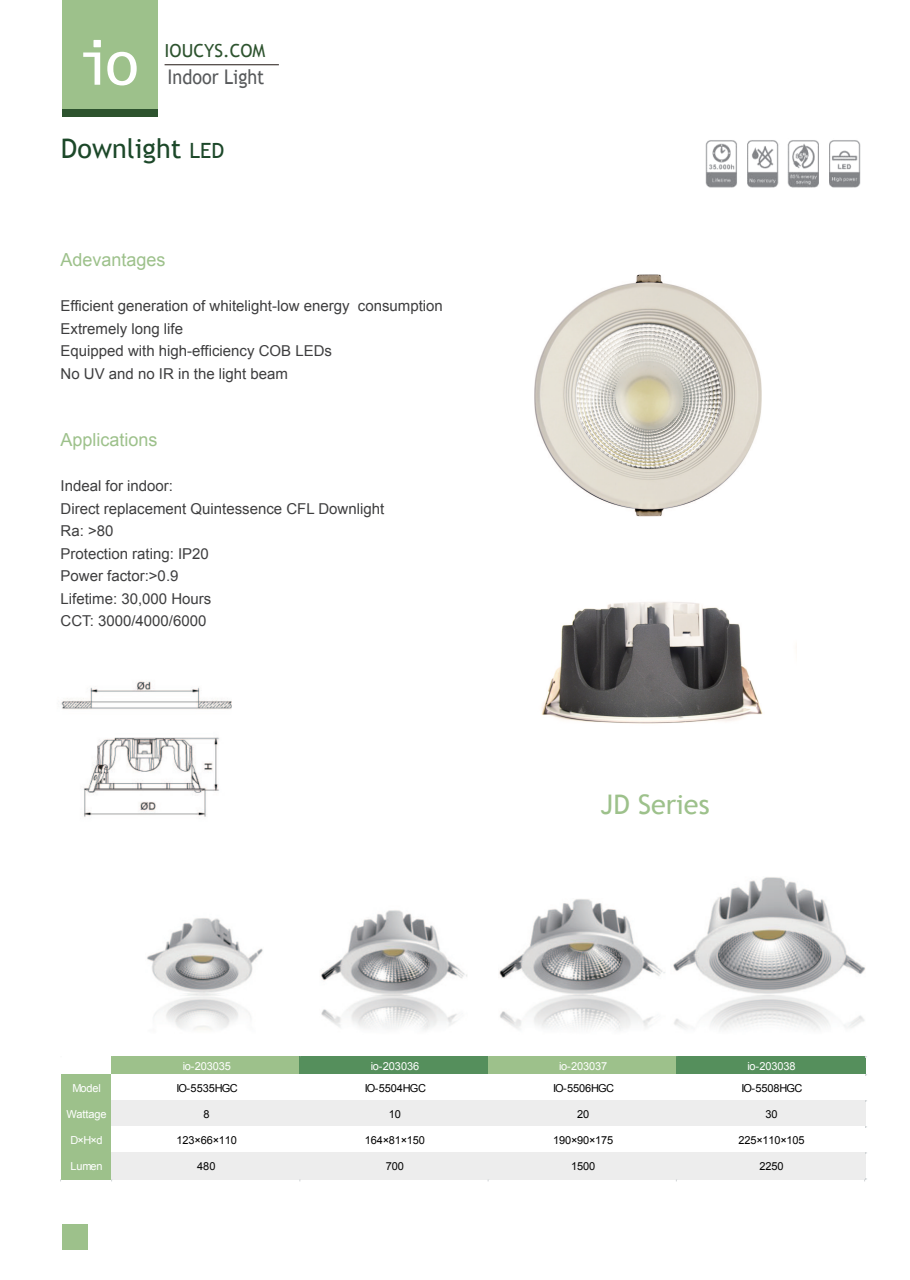
<style>
.page{position:relative;width:910px;height:1280px;background:#fff}
.page>*{position:absolute;margin:0;border:0;box-sizing:border-box;transform-origin:0 0}
.t1{font:27px "Trebuchet MS";color:#1c4829}
.t2{font:27px "Trebuchet MS";color:#9dc18b}
.t3{font:20.1px "Trebuchet MS";color:#57595b;scale:.89 1}
.t4{font:18px "Arial";color:#9dc18b}
.t5{font:18px "Trebuchet MS";color:#2d532e}
.t6{font:15px/22.5px "Arial";color:#3e3e3f}
.t7{font:10.95px "Arial";letter-spacing:-.01em;color:#030303}
.t8{font:10.95px "Arial";letter-spacing:-.01em;color:#fff}
.s1{font-size:21px}
</style>
<div class="page">
<div style="left:62px;top:0;width:95px;height:117px;background:#9dc18b"></div>
<div style="left:62px;top:109px;width:95px;height:8px;background:#2d532e"></div>
<svg style="left:83px;top:52px;width:17px;height:33px"></svg>
<svg style="left:107px;top:52px;width:30px;height:33px"></svg>
<div style="left:94px;top:40px;width:7px;height:7px;background:#fff"></div>
<hr style="left:165px;top:64px;width:114px;height:1px;background:#211814">
<div style="left:62px;top:1225px;width:25px;height:25px;background:#9dc18b"></div>
<img style="left:705px;top:140px;width:156px;height:48px">
<img style="left:534px;top:275px;width:228px;height:241px">
<img style="left:541px;top:602px;width:222px;height:122px">
<img style="left:61px;top:681px;width:171px;height:136px">
<div style="left:112px;top:1057px;width:189px;height:19px;background:#9dc18b"></div>
<div style="left:300px;top:1057px;width:189px;height:19px;background:#558f5c"></div>
<div style="left:488px;top:1057px;width:189px;height:19px;background:#9dc18b"></div>
<div style="left:676px;top:1057px;width:190px;height:19px;background:#558f5c"></div>
<div style="left:62px;top:1075px;width:51px;height:27px;background:#9dc18b"></div>
<div style="left:112px;top:1075px;width:754px;height:27px;background:#fff"></div>
<div style="left:62px;top:1101px;width:51px;height:27px;background:#9dc18b"></div>
<div style="left:112px;top:1101px;width:754px;height:27px;background:#ededed"></div>
<div style="left:62px;top:1127px;width:51px;height:27px;background:#9dc18b"></div>
<div style="left:112px;top:1127px;width:754px;height:27px;background:#fff"></div>
<div style="left:62px;top:1153px;width:51px;height:27px;background:#9dc18b"></div>
<div style="left:112px;top:1153px;width:754px;height:27px;background:#ededed"></div>
<img style="left:147px;top:918px;width:116px;height:112px">
<img style="left:321px;top:910px;width:146px;height:120px">
<img style="left:499px;top:899px;width:166px;height:132px">
<img style="left:673px;top:877px;width:192px;height:153px">
<p class="t5" style="left:165px;top:40px;width:102px">IOUCYS.COM</p>
<h2 class="t3" style="left:168px;top:65px;width:110px">Indoor Light</h2>
<h1 class="t1" style="left:61px;top:132px;width:165px">Downlight <span class="s1">LED</span></h1>
<p class="t4" style="left:61px;top:248px;width:107px">Adevantages</p>
<p class="t6" style="left:61px;top:295px;width:384px">Efficient generation of whitelight-low energy consumption Extremely long life<br>Equipped with high-efficiency COB LEDs<br>No UV and no IR in the light beam</p>
<p class="t4" style="left:61px;top:428px;width:99px">Applications</p>
<p class="t6" style="left:61px;top:475px;width:325px">Indeal for indoor:<br>Direct replacement Quintessence CFL Downlight<br>Ra: &gt;80<br>Protection rating: IP20<br>Power factor:&gt;0.9<br>Lifetime: 30,000 Hours<br>CCT: 3000/4000/6000</p>
<h1 class="t2" style="left:600px;top:789px;width:111px">JD Series</h1>
<p class="t8" style="left:183px;top:1059px;width:50px">io-203035</p>
<p class="t8" style="left:371px;top:1059px;width:50px">io-203036</p>
<p class="t8" style="left:559px;top:1059px;width:50px">io-203037</p>
<p class="t8" style="left:747px;top:1059px;width:50px">io-203038</p>
<p class="t8" style="left:72px;top:1081px;width:30px">Model</p>
<p class="t7" style="left:177px;top:1081px;width:63px">IO-5535HGC</p>
<p class="t7" style="left:365px;top:1081px;width:63px">IO-5504HGC</p>
<p class="t7" style="left:553px;top:1081px;width:63px">IO-5506HGC</p>
<p class="t7" style="left:741px;top:1081px;width:63px">IO-5508HGC</p>
<p class="t8" style="left:66px;top:1107px;width:42px">Wattage</p>
<p class="t7" style="left:204px;top:1107px;width:8px">8</p>
<p class="t7" style="left:389px;top:1107px;width:14px">10</p>
<p class="t7" style="left:577px;top:1107px;width:14px">20</p>
<p class="t7" style="left:765px;top:1107px;width:14px">30</p>
<p class="t8" style="left:70px;top:1133px;width:34px">D×H×d</p>
<p class="t7" style="left:177px;top:1133px;width:62px">123×66×110</p>
<p class="t7" style="left:365px;top:1133px;width:62px">164×81×150</p>
<p class="t7" style="left:553px;top:1133px;width:62px">190×90×175</p>
<p class="t7" style="left:738px;top:1133px;width:68px">225×110×105</p>
<p class="t8" style="left:70px;top:1159px;width:34px">Lumen</p>
<p class="t7" style="left:197px;top:1159px;width:20px">480</p>
<p class="t7" style="left:386px;top:1159px;width:20px">700</p>
<p class="t7" style="left:571px;top:1159px;width:26px">1500</p>
<p class="t7" style="left:759px;top:1159px;width:26px">2250</p>
</div>
